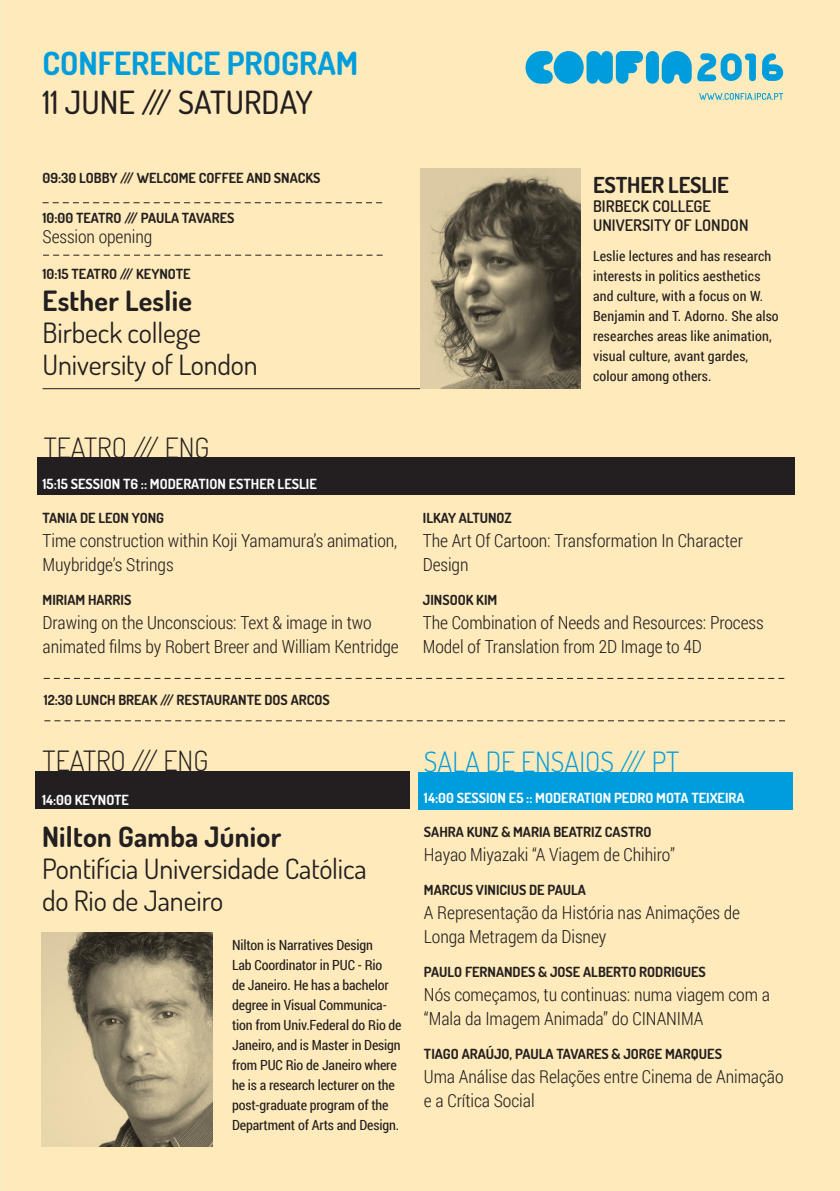
<style>
.page{position:relative;width:840px;height:1191px;background:#fff}
.page>*{position:absolute;margin:0;border:0;box-sizing:border-box;transform-origin:0 0}
.t1{font:700 32px "Dosis";color:#009ddc}
.t2{font:500 32px "Dosis";color:#231f20}
.t3{font:28px/32px "Dosis";letter-spacing:-.005em;color:#231f20}
.t4{font:700 28px "Dosis";letter-spacing:.01em;color:#231f20}
.t5{font:300 28px "Dosis";color:#231f20}
.t6{font:300 28px "Dosis";color:#009ddc}
.t7{font:700 22px "Dosis";letter-spacing:-.01em;color:#231f20}
.t8{font:300 18px/24px "Roboto Condensed";letter-spacing:-.005em;color:#231f20}
.t9{font:600 16px/19.2px "Dosis";color:#231f20}
.t10{font:700 14px "Dosis";color:#231f20}
.t11{font:14px/20px "Roboto Condensed";letter-spacing:-.01em;color:#231f20}
.t12{font:14px/20px "Roboto Condensed";letter-spacing:.01em;color:#231f20}
.t13{font:700 14px "Dosis";color:#fff}
</style>
<div class="page">
<div style="left:0;top:0;width:839px;height:1191px;background:#feeaba"></div>
<div style="left:37px;top:457px;width:757px;height:38px;background:#231f20"></div>
<svg style="left:43px;top:202px;width:339px;height:1px"></svg>
<svg style="left:43px;top:255px;width:339px;height:1px"></svg>
<hr style="left:43px;top:388px;width:377px;height:1px;background:#231f20">
<img style="left:420px;top:169px;width:160px;height:220px">
<svg style="left:525px;top:51px;width:27px;height:33px"></svg>
<div style="left:553px;top:51px;width:30px;height:33px;background:#009ddc;border-radius:50%"></div>
<svg style="left:586px;top:51px;width:169px;height:33px"></svg>
<svg style="left:762px;top:53px;width:20px;height:28px"></svg>
<svg style="left:699px;top:93px;width:83px;height:7px"></svg>
<div style="left:417px;top:772px;width:374px;height:37px;background:#009ddc"></div>
<svg style="left:44px;top:678px;width:740px;height:1px"></svg>
<svg style="left:44px;top:720px;width:740px;height:1px"></svg>
<div style="left:35px;top:771px;width:374px;height:38px;background:#231f20"></div>
<img style="left:42px;top:933px;width:170px;height:213px">
<h1 class="t1" style="left:43px;top:43px;width:317px">CONFERENCE PROGRAM</h1>
<h1 class="t2" style="left:43px;top:81px;width:271px">11 JUNE /// SATURDAY</h1>
<p class="t10" style="left:43px;top:169px;width:279px">09:30 LOBBY /// WELCOME COFFEE AND SNACKS</p>
<p class="t10" style="left:43px;top:209px;width:193px">10:00 TEATRO /// PAULA TAVARES</p>
<p class="t8" style="left:43px;top:224px;width:111px">Session opening</p>
<p class="t10" style="left:43px;top:265px;width:149px">10:15 TEATRO /// KEYNOTE</p>
<h2 class="t4" style="left:43px;top:283px;width:151px">Esther Leslie</h2>
<h2 class="t3" style="left:43px;top:316px;width:217px">Birbeck college<br>University of London</h2>
<h2 class="t5" style="left:44px;top:429px;width:167px">TEATRO /// ENG</h2>
<p class="t13" style="left:43px;top:474px;width:275px">15:15 SESSION T6 :: MODERATION ESTHER LESLIE</p>
<p class="t10" style="left:43px;top:508px;width:123px">TANIA DE LEON YONG</p>
<p class="t8" style="left:43px;top:527px;width:356px">Time construction within Koji Yamamura’s animation,<br>Muybridge’s Strings</p>
<p class="t10" style="left:43px;top:590px;width:90px">MIRIAM HARRIS</p>
<p class="t8" style="left:43px;top:609px;width:357px">Drawing on the Unconscious: Text &amp; image in two animated films by Robert Breer and William Kentridge</p>
<p class="t10" style="left:44px;top:691px;width:287px">12:30 LUNCH BREAK /// RESTAURANTE DOS ARCOS</p>
<h2 class="t5" style="left:43px;top:742px;width:167px">TEATRO /// ENG</h2>
<p class="t13" style="left:42px;top:790px;width:88px">14:00 KEYNOTE</p>
<h2 class="t4" style="left:42px;top:818px;width:241px">Nilton Gamba Júnior</h2>
<h2 class="t3" style="left:42px;top:851px;width:326px">Pontifícia Universidade Católica do Rio de Janeiro</h2>
<p class="t11" style="left:232px;top:934px;width:171px">Nilton is Narratives Design<br>Lab Coordinator in PUC - Rio<br>de Janeiro. He has a bachelor degree in Visual Communica&shy;tion from Univ.Federal do Rio de<br>Janeiro, and is Master in Design from PUC Rio de Janeiro where he is a research lecturer on the post-graduate program of the<br>Department of Arts and Design.</p>
<p class="t7" style="left:592px;top:171px;width:137px">ESTHER LESLIE</p>
<p class="t9" style="left:592px;top:196px;width:157px">BIRBECK COLLEGE<br>UNIVERSITY OF LONDON</p>
<p class="t12" style="left:592px;top:246px;width:187px">Leslie lectures and has research interests in politics aesthetics and culture, with a focus on W.<br>Benjamin and T. Adorno. She also researches areas like animation, visual culture, avant gardes, colour among others.</p>
<p class="t10" style="left:422px;top:509px;width:90px">ILKAY ALTUNOZ</p>
<p class="t8" style="left:422px;top:528px;width:321px">The Art Of Cartoon: Transformation In Character<br>Design</p>
<p class="t10" style="left:422px;top:591px;width:76px">JINSOOK KIM</p>
<p class="t8" style="left:422px;top:610px;width:342px">The Combination of Needs and Resources: Process<br>Model of Translation from 2D Image to 4D</p>
<h2 class="t6" style="left:424px;top:743px;width:257px">SALA DE ENSAIOS /// PT</h2>
<p class="t13" style="left:424px;top:788px;width:322px">14:00 SESSION E5 :: MODERATION PEDRO MOTA TEIXEIRA</p>
<p class="t10" style="left:424px;top:822px;width:229px">SAHRA KUNZ &amp; MARIA BEATRIZ CASTRO</p>
<p class="t8" style="left:424px;top:842px;width:252px">Hayao Miyazaki “A Viagem de Chihiro”</p>
<p class="t10" style="left:424px;top:880px;width:163px">MARCUS VINICIUS DE PAULA</p>
<p class="t8" style="left:424px;top:900px;width:317px">A Representação da História nas Animações de<br>Longa Metragem da Disney</p>
<p class="t10" style="left:424px;top:962px;width:283px">PAULO FERNANDES &amp; JOSE ALBERTO RODRIGUES</p>
<p class="t8" style="left:424px;top:982px;width:347px">Nós começamos, tu continuas: numa viagem com a “Mala da Imagem Animada” do CINANIMA</p>
<p class="t10" style="left:424px;top:1044px;width:299px">TIAGO ARAÚJO, PAULA TAVARES &amp; JORGE MARQUES</p>
<p class="t8" style="left:424px;top:1064px;width:361px">Uma Análise das Relações entre Cinema de Animação e a Crítica Social</p>
</div>
